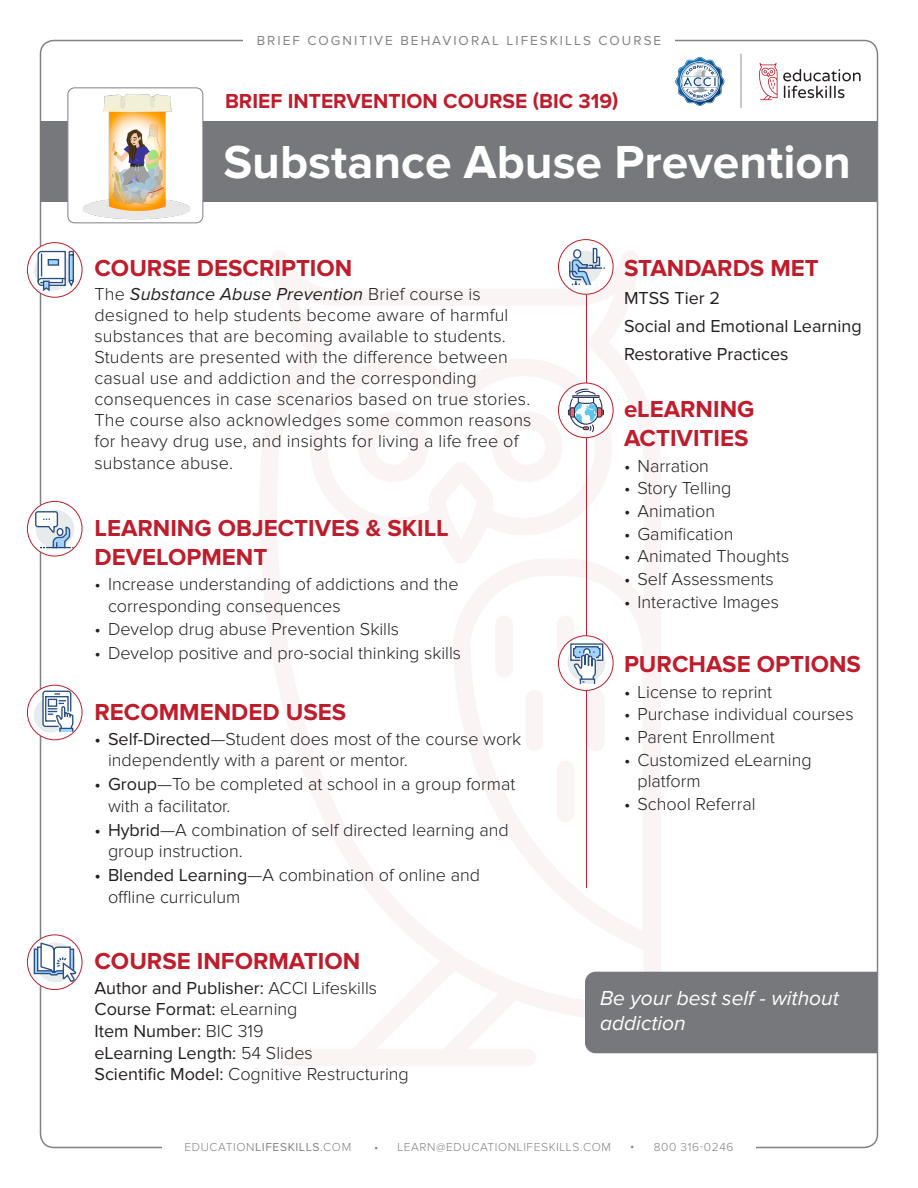
<style>
.page{position:relative;width:918px;height:1188px;background:#fff}
.page>*{position:absolute;margin:0;border:0;box-sizing:border-box;transform-origin:0 0}
.t1{font:700 48px "Proxima Nova";color:#fff}
.Body_11pt_Proxima_No{font:700 24px/28.8px "Proxima Nova";color:#be1d2c}
.t2{font:700 21px "Proxima Nova";color:#be1d2c}
.t3{font:italic 21px/25.2px "Proxima Nova";color:#fff}
.Body_11pt_Proxima_No-2{font:300 18px/21px "Proxima Nova";color:#231f20}
.Body_11pt_Proxima_No-3{font:18px "Proxima Nova";color:#231f20}
.t4{font:13.5px "Proxima Nova";letter-spacing:.15em;color:#808285}
.t5{font:300 12px "Proxima Nova";letter-spacing:.05em;color:#808285}
.s1{font-weight:400;font-style:italic}
.s2{font-weight:400}
.s3{font-weight:300}
</style>
<div class="page">
<svg style="left:260px;top:250px;width:401px;height:816px"></svg>
<svg style="left:310px;top:359px;width:302px;height:205px"></svg>
<div style="left:495px;top:615px;width:18px;height:62px;background:#fbf4f5;border-radius:9px"></div>
<div style="left:557px;top:615px;width:17px;height:62px;background:#fbf4f5;border-radius:9px"></div>
<div style="left:557px;top:761px;width:17px;height:62px;background:#fbf4f5;border-radius:9px"></div>
<div style="left:526px;top:690px;width:17px;height:61px;background:#fbf4f5;border-radius:9px"></div>
<div style="left:587px;top:690px;width:18px;height:61px;background:#fbf4f5;border-radius:9px"></div>
<div style="left:40px;top:122px;width:838px;height:80px;background:#76787b"></div>
<svg style="left:27px;top:501px;width:55px;height:55px"></svg>
<div style="left:27px;top:501px;width:55px;height:55px;border:1px solid #be1d2c;border-radius:50%"></div>
<svg style="left:34px;top:510px;width:40px;height:40px"></svg>
<svg style="left:27px;top:935px;width:55px;height:55px"></svg>
<div style="left:27px;top:935px;width:55px;height:55px;border:1px solid #be1d2c;border-radius:50%"></div>
<svg style="left:33px;top:941px;width:44px;height:41px"></svg>
<svg style="left:27px;top:685px;width:55px;height:55px"></svg>
<div style="left:27px;top:685px;width:55px;height:55px;border:1px solid #be1d2c;border-radius:50%"></div>
<svg style="left:34px;top:690px;width:40px;height:42px"></svg>
<div style="left:27px;top:242px;width:55px;height:56px;border:1px solid #be1d2c;border-radius:50%"></div>
<div style="left:34px;top:252px;width:39px;height:39px;background:#e8ebeb;border-radius:50%"></div>
<svg style="left:37px;top:250px;width:38px;height:43px"></svg>
<div style="left:48px;top:259px;width:11px;height:7px;background:#a3d4ff;border:1px solid #294f82"></div>
<hr style="left:586px;top:270px;width:1px;height:618px;background:#be1d2c">
<div style="left:558px;top:636px;width:55px;height:54px;background:#fff;border-radius:50%"></div>
<div style="left:558px;top:635px;width:55px;height:56px;border:1px solid #be1d2c;border-radius:50%"></div>
<div style="left:568px;top:644px;width:37px;height:37px;background:#e8ebeb;border-radius:50%"></div>
<svg style="left:570px;top:643px;width:34px;height:42px"></svg>
<div style="left:558px;top:240px;width:55px;height:54px;background:#fff;border-radius:50%"></div>
<div style="left:558px;top:239px;width:55px;height:56px;border:1px solid #be1d2c;border-radius:50%"></div>
<svg style="left:569px;top:247px;width:37px;height:40px"></svg>
<svg style="left:558px;top:383px;width:55px;height:55px"></svg>
<svg style="left:492px;top:389px;width:112px;height:93px"></svg>
<div style="left:68px;top:88px;width:135px;height:135px;background:#fff;border-radius:7px"></div>
<img style="left:82px;top:94px;width:109px;height:126px">
<div style="left:68px;top:87px;width:135px;height:136px;border:1px solid #808285;border-radius:7px"></div>
<svg style="left:759px;top:63px;width:102px;height:37px"></svg>
<svg style="left:675px;top:57px;width:49px;height:49px"></svg>
<hr style="left:741px;top:54px;width:1px;height:54px;background:#939598">
<div style="left:585px;top:972px;width:292px;height:81px;background:#76787b"></div>
<p class="t4" style="left:257px;top:33px;width:406px">BRIEF COGNITIVE BEHAVIORAL LIFESKILLS COURSE</p>
<p class="t2" style="left:225px;top:89px;width:395px">BRIEF INTERVENTION COURSE (BIC 319)</p>
<p class="t1" style="left:224px;top:134px;width:629px">Substance Abuse Prevention</p>
<p class="Body_11pt_Proxima_No" style="left:94px;top:254px;width:259px">COURSE DESCRIPTION</p>
<p class="Body_11pt_Proxima_No-2" style="left:94px;top:285px;width:439px">The <span class="s1">Substance Abuse Prevention</span> Brief course is designed to help students become aware of harmful substances that are becoming available to students.<br>Students are presented with the difference between casual use and addiction and the corresponding consequences in case scenarios based on true stories.<br>The course also acknowledges some common reasons for heavy drug use, and insights for living a life free of substance abuse.</p>
<p class="Body_11pt_Proxima_No" style="left:94px;top:514px;width:356px">LEARNING OBJECTIVES &amp; SKILL<br>DEVELOPMENT</p>
<p class="Body_11pt_Proxima_No-2" style="left:108px;top:574px;width:352px;line-height:21.6px;text-indent:-14px">• Increase understanding of addictions and the corresponding consequences</p>
<p class="Body_11pt_Proxima_No-2" style="left:94px;top:620px;width:306px">• Develop drug abuse Prevention Skills</p>
<p class="Body_11pt_Proxima_No-2" style="left:94px;top:643px;width:368px">• Develop positive and pro-social thinking skills</p>
<p class="Body_11pt_Proxima_No" style="left:94px;top:698px;width:253px">RECOMMENDED USES</p>
<p class="Body_11pt_Proxima_No-2" style="left:108px;top:729px;width:415px;line-height:21.6px;text-indent:-14px"><span class="s2">• Self-Directed</span>—Student does most of the course work independently with a parent or mentor.</p>
<p class="Body_11pt_Proxima_No-2" style="left:108px;top:774px;width:409px;line-height:21.6px;text-indent:-14px"><span class="s2">• Group</span>—To be completed at school in a group format with a facilitator.</p>
<p class="Body_11pt_Proxima_No-2" style="left:108px;top:820px;width:402px;line-height:21.6px;text-indent:-14px"><span class="s2">• Hybrid</span>—A combination of self directed learning and group instruction.</p>
<p class="Body_11pt_Proxima_No-2" style="left:108px;top:865px;width:374px;line-height:21.6px;text-indent:-14px"><span class="s2">• Blended Learning</span>—A combination of online and offline curriculum</p>
<p class="Body_11pt_Proxima_No" style="left:94px;top:947px;width:267px">COURSE INFORMATION</p>
<p class="Body_11pt_Proxima_No-3" style="left:94px;top:977px;width:284px">Author and Publisher: <span class="s3">ACCI Lifeskills</span></p>
<p class="Body_11pt_Proxima_No-3" style="left:94px;top:999px;width:205px">Course Format: <span class="s3">eLearning</span></p>
<p class="Body_11pt_Proxima_No-3" style="left:94px;top:1021px;width:171px">Item Number: <span class="s3">BIC 319</span></p>
<p class="Body_11pt_Proxima_No-3" style="left:94px;top:1042px;width:220px">eLearning Length: <span class="s3">54 Slides</span></p>
<p class="Body_11pt_Proxima_No-2" style="left:94px;top:1064px;width:316px"><span class="s2">Scientific Model:</span> Cognitive Restructuring</p>
<p class="Body_11pt_Proxima_No" style="left:624px;top:254px;width:196px">STANDARDS MET</p>
<p class="Body_11pt_Proxima_No-3" style="left:624px;top:288px;width:98px">MTSS Tier 2</p>
<p class="Body_11pt_Proxima_No-3" style="left:624px;top:316px;width:239px">Social and Emotional Learning</p>
<p class="Body_11pt_Proxima_No-3" style="left:624px;top:344px;width:166px">Restorative Practices</p>
<p class="Body_11pt_Proxima_No" style="left:624px;top:395px;width:132px">eLEARNING<br>ACTIVITIES</p>
<p class="Body_11pt_Proxima_No-2" style="left:624px;top:456px;width:87px">• Narration</p>
<p class="Body_11pt_Proxima_No-2" style="left:624px;top:479px;width:109px">• Story Telling</p>
<p class="Body_11pt_Proxima_No-2" style="left:624px;top:501px;width:93px">• Animation</p>
<p class="Body_11pt_Proxima_No-2" style="left:624px;top:524px;width:111px">• Gamification</p>
<p class="Body_11pt_Proxima_No-2" style="left:624px;top:547px;width:167px">• Animated Thoughts</p>
<p class="Body_11pt_Proxima_No-2" style="left:624px;top:569px;width:151px">• Self Assessments</p>
<p class="Body_11pt_Proxima_No-2" style="left:624px;top:592px;width:157px">• Interactive Images</p>
<p class="Body_11pt_Proxima_No" style="left:624px;top:650px;width:238px">PURCHASE OPTIONS</p>
<p class="Body_11pt_Proxima_No-2" style="left:624px;top:682px;width:150px">• License to reprint</p>
<p class="Body_11pt_Proxima_No-2" style="left:624px;top:705px;width:231px">• Purchase individual courses</p>
<p class="Body_11pt_Proxima_No-2" style="left:624px;top:727px;width:152px">• Parent Enrollment</p>
<p class="Body_11pt_Proxima_No-2" style="left:638px;top:750px;width:176px;line-height:21.6px;text-indent:-14px">• Customized eLearning platform</p>
<p class="Body_11pt_Proxima_No-2" style="left:624px;top:794px;width:133px">• School Referral</p>
<p class="t3" style="left:600px;top:984px;width:240px">Be your best self - without addiction</p>
<p class="t5" style="left:185px;top:1141px;width:168px">EDUCATION<span class="s2">LIFESKILLS</span>.COM</p>
<p class="t5" style="left:374px;top:1141px;width:239px">• LEARN@EDUCATIONLIFESKILLS.COM</p>
<p class="t5" style="left:630px;top:1141px;width:105px">• 800 316-0246</p>
</div>
